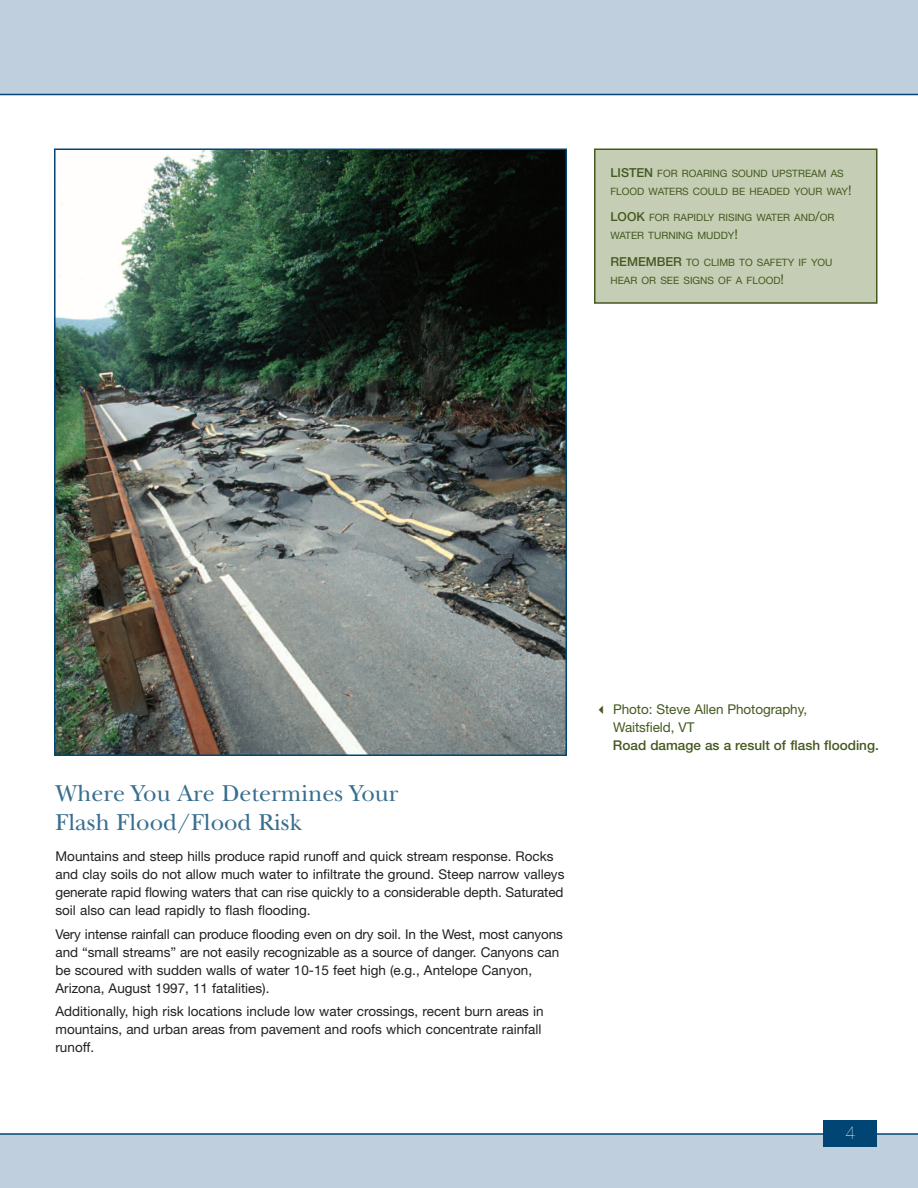
<style>
.page{position:relative;width:918px;height:1188px;background:#fff}
.page>*{position:absolute;margin:0;border:0;box-sizing:border-box;transform-origin:0 0}
.t1{font:24px/28.8px "New Baskerville";color:#386e8f}
.t2{font:200 18px "Helvetica Neue";color:#fff}
.t3{font:13.5px/18px "Helvetica Neue";color:#231f20}
.t4{font:13.5px/18px "Helvetica Neue";letter-spacing:-.005em;color:#44591f}
.t5{font:500 13.5px "Helvetica Neue";color:#44591f}
.t6{font:10.2px/18px "Helvetica Neue";color:#44591f}
.s1{font-weight:500;font-size:12.3px}
.s2{font-size:13.5px}
</style>
<div class="page">
<div style="left:0;top:1134px;width:918px;height:54px;background:#c0cfde"></div>
<div style="left:0;top:0;width:918px;height:94px;background:#c0cfde"></div>
<hr style="left:0;top:94px;width:918px;height:1px;background:#004574">
<hr style="left:0;top:1133px;width:918px;height:2px;background:#004574">
<div style="left:824px;top:1120px;width:54px;height:28px;background:#004574"></div>
<div style="left:595px;top:149px;width:282px;height:154px;background:#c5ceb5"></div>
<div style="left:594px;top:148px;width:284px;height:156px;border:2px solid #44591f"></div>
<img style="left:57px;top:151px;width:507px;height:602px">
<div style="left:54px;top:148px;width:513px;height:608px;border:2px solid #004574"></div>
<p class="t6" style="left:610px;top:165px;width:243px"><span class="s1">LISTEN</span> FOR ROARING SOUND UPSTREAM AS<br>FLOOD WATERS COULD BE HEADED YOUR WAY<span class="s2">!</span></p>
<p class="t6" style="left:610px;top:210px;width:225px"><span class="s1">LOOK</span> FOR RAPIDLY RISING WATER AND<span class="s2">/</span>OR<br>WATER TURNING MUDDY<span class="s2">!</span></p>
<p class="t6" style="left:610px;top:254px;width:224px"><span class="s1">REMEMBER</span> TO CLIMB TO SAFETY IF YOU<br>HEAR OR SEE SIGNS OF A FLOOD<span class="s2">!</span></p>
<h1 class="t1" style="left:56px;top:782px;width:344px">Where You Are Determines Your<br>Flash Flood/Flood Risk</h1>
<p class="t3" style="left:55px;top:849px;width:510px">Mountains and steep hills produce rapid runoff and quick stream response. Rocks and clay soils do not allow much water to infiltrate the ground. Steep narrow valleys generate rapid flowing waters that can rise quickly to a considerable depth. Saturated soil also can lead rapidly to flash flooding.</p>
<p class="t3" style="left:55px;top:926px;width:509px">Very intense rainfall can produce flooding even on dry soil. In the West, most canyons and “small streams” are not easily recognizable as a source of danger. Canyons can be scoured with sudden walls of water 10-15 feet high (e.g., Antelope Canyon, Arizona, August 1997, 11 fatalities).</p>
<p class="t3" style="left:55px;top:1003px;width:490px">Additionally, high risk locations include low water crossings, recent burn areas in mountains, and urban areas from pavement and roofs which concentrate rainfall runoff.</p>
<p class="t4" style="left:613px;top:702px;width:196px;text-indent:-18px">✓ Photo: Steve Allen Photography,<br>Waitsfield, VT</p>
<p class="t5" style="left:613px;top:741px;width:267px">Road damage as a result of flash flooding.</p>
<h2 class="t2" style="left:845px;top:1123px;width:12px">4</h2>
</div>
